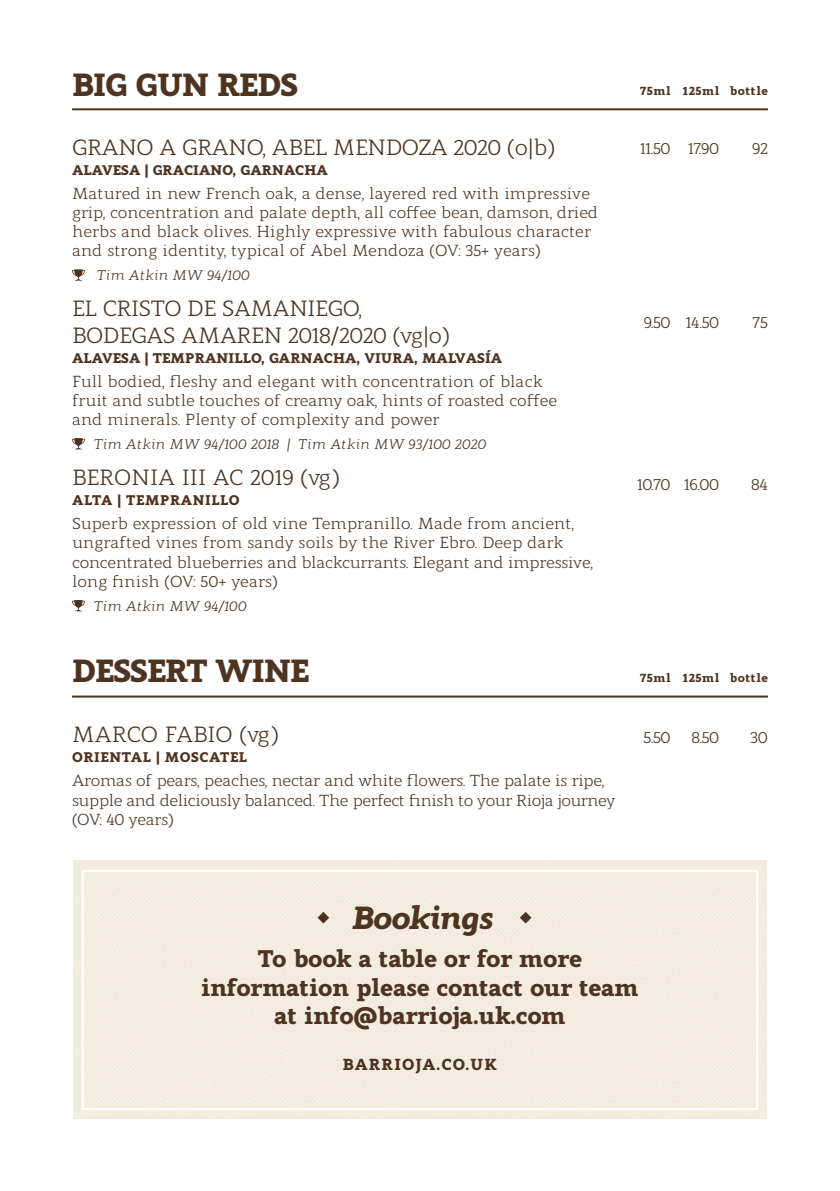
<style>
.page{position:relative;width:840px;height:1191px;background:#fff}
.page>*{position:absolute;margin:0;border:0;box-sizing:border-box;transform-origin:0 0}
.t1{font:800 32px "Modum";letter-spacing:-.03em;color:#4e3420}
.t2{font:italic 800 32px "Modum";letter-spacing:-.03em;color:#4e3420}
.t3{font:800 24px/28.8px "Modum";letter-spacing:-.01em;color:#4e3420;text-align:center}
.t4{font:22px/26.4px "Modum";letter-spacing:-.02em;color:#4e3420}
.t5{font:22px "Modum";color:#4e3420}
.t6{font:16px/19.2px "Modum";letter-spacing:-.01em;color:#4e3420}
.t7{font:16px/19.2px "Modum";letter-spacing:-.03em;color:#4e3420}
.t8{font:800 16px "Modum";letter-spacing:.07em;color:#4e3420}
.t9{font:italic 14px "Modum";color:#4e3420}
.t10{font:800 14px "Modum";letter-spacing:.01em;color:#4e3420}
.t11{font:800 14px "Modum";letter-spacing:.04em;color:#4e3420}
.t12{font:800 12px "Modum";letter-spacing:.04em;color:#4e3420}
</style>
<div class="page">
<hr style="left:72px;top:108px;width:695px;height:2px;background:#4e3420">
<svg style="left:72px;top:269px;width:13px;height:12px"></svg>
<svg style="left:72px;top:438px;width:13px;height:11px"></svg>
<div style="left:73px;top:861px;width:693px;height:258px;background:#f3ecde"></div>
<div style="left:82px;top:870px;width:675px;height:239px;border:2px solid #fff"></div>
<svg style="left:317px;top:912px;width:12px;height:11px"></svg>
<svg style="left:519px;top:912px;width:12px;height:11px"></svg>
<hr style="left:72px;top:695px;width:695px;height:2px;background:#4e3420">
<svg style="left:72px;top:600px;width:13px;height:11px"></svg>
<p class="t1" style="left:72px;top:58px;width:228px">BIG GUN REDS</p>
<p class="t4" style="left:72px;top:132px;width:484px">GRANO A GRANO, ABEL MENDOZA 2020 (o|b)</p>
<p class="t10" style="left:72px;top:158px;width:257px">ALAVESA | GRACIANO, GARNACHA</p>
<p class="t6" style="left:72px;top:182px;width:527px">Matured in new French oak, a dense, layered red with impressive grip, concentration and palate depth, all coffee bean, damson, dried herbs and black olives. Highly expressive with fabulous character and strong identity, typical of Abel Mendoza (OV: 35+ years)</p>
<p class="t9" style="left:96px;top:265px;width:154px">Tim Atkin MW 94/100</p>
<p class="t4" style="left:72px;top:293px;width:379px">EL CRISTO DE SAMANIEGO,<br>BODEGAS AMAREN 2018/2020 (vg|o)</p>
<p class="t10" style="left:72px;top:346px;width:431px">ALAVESA | TEMPRANILLO, GARNACHA, VIURA, MALVASÍA</p>
<p class="t6" style="left:72px;top:370px;width:471px">Full bodied, fleshy and elegant with concentration of black</p>
<p class="t6" style="left:72px;top:389px;width:486px">fruit and subtle touches of creamy oak, hints of roasted coffee</p>
<p class="t6" style="left:72px;top:408px;width:369px">and minerals. Plenty of complexity and power</p>
<p class="t9" style="left:93px;top:433px;width:394px">Tim Atkin MW 94/100 2018 | Tim Atkin MW 93/100 2020</p>
<p class="t5" style="left:72px;top:460px;width:269px">BERONIA III AC 2019 (vg)</p>
<p class="t11" style="left:72px;top:488px;width:169px">ALTA | TEMPRANILLO</p>
<p class="t6" style="left:72px;top:512px;width:522px">Superb expression of old vine Tempranillo. Made from ancient, ungrafted vines from sandy soils by the River Ebro. Deep dark concentrated blueberries and blackcurrants. Elegant and impressive, long finish (OV: 50+ years)</p>
<p class="t9" style="left:93px;top:595px;width:154px">Tim Atkin MW 94/100</p>
<p class="t1" style="left:72px;top:644px;width:239px">DESSERT WINE</p>
<p class="t5" style="left:72px;top:718px;width:208px">MARCO FABIO (vg)</p>
<p class="t11" style="left:72px;top:746px;width:176px">ORIENTAL | MOSCATEL</p>
<p class="t7" style="left:72px;top:769px;width:544px">Aromas of pears, peaches, nectar and white flowers. The palate is ripe, supple and deliciously balanced. The perfect finish to your Rioja journey (OV: 40 years)</p>
<p class="t12" style="left:639px;top:81px;width:32px">75ml</p>
<p class="t12" style="left:682px;top:81px;width:38px">125ml</p>
<p class="t12" style="left:729px;top:81px;width:40px">bottle</p>
<p class="t6" style="left:639px;top:137px;width:32px">11.50</p>
<p class="t6" style="left:687px;top:137px;width:33px">17.90</p>
<p class="t6" style="left:751px;top:137px;width:17px">92</p>
<p class="t6" style="left:643px;top:311px;width:28px">9.50</p>
<p class="t6" style="left:685px;top:311px;width:35px">14.50</p>
<p class="t6" style="left:752px;top:311px;width:17px">75</p>
<p class="t6" style="left:636px;top:473px;width:35px">10.70</p>
<p class="t6" style="left:683px;top:473px;width:37px">16.00</p>
<p class="t6" style="left:750px;top:473px;width:18px">84</p>
<p class="t12" style="left:639px;top:667px;width:32px">75ml</p>
<p class="t12" style="left:682px;top:667px;width:38px">125ml</p>
<p class="t12" style="left:729px;top:667px;width:40px">bottle</p>
<p class="t6" style="left:643px;top:726px;width:29px">5.50</p>
<p class="t6" style="left:691px;top:726px;width:29px">8.50</p>
<p class="t6" style="left:749px;top:726px;width:19px">30</p>
<p class="t2" style="left:351px;top:891px;width:143px">Bookings</p>
<p class="t3" style="left:201px;top:941px;width:439px">To book a table or for more information please contact our team</p>
<p class="t3" style="left:274px;top:998px;width:293px">at info@barrioja.uk.com</p>
<p class="t8" style="left:343px;top:1051px;width:155px">BARRIOJA.CO.UK</p>
</div>
